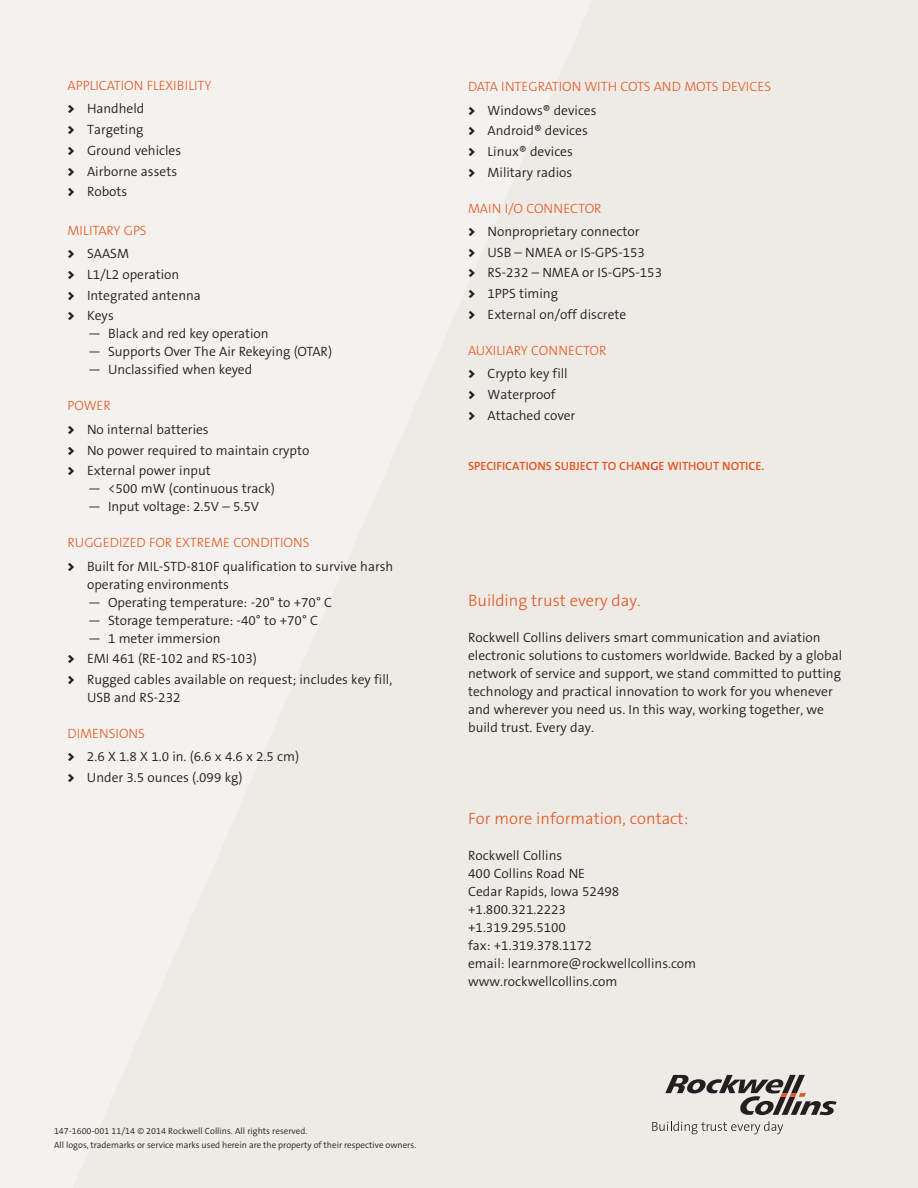
<style>
.page{position:relative;width:918px;height:1188px;background:#eeeae5}
.page>*{position:absolute;margin:0;border:0;box-sizing:border-box;transform-origin:0 0}
.t1{font:300 16.5px "The Sans B3";color:#e6551f}
.t2{font:300 13.5px/20.7px "The Sans B4";color:#231f20}
.t3{font:300 13.5px "The Sans B3";color:#e6551f}
.t4{font:600 12px "The Sans B6";color:#e6551f}
.t5{font:300 9px/13.5px "The Sans B4";color:#231f20}
.s1{font-family:"The Sans B9";font-weight:900}
.s2{color:#d93829}
</style>
<div class="page">
<svg style="left:652px;top:1121px;width:131px;height:13px"></svg>
<svg style="left:665px;top:1075px;width:172px;height:40px"></svg>
<p class="t3" style="left:68px;top:77px;width:134px">APPLICATION FLEXI BI LITY</p>
<p class="t2" style="left:68px;top:99px;width:115px"><span class="s1">&gt;</span> Handheld<br><span class="s1">&gt;</span> Targeting<br><span class="s1">&gt;</span> Ground vehicles <span class="s1">&gt;</span> Airborne assets <span class="s1">&gt;</span> Robots</p>
<p class="t3" style="left:68px;top:222px;width:65px">Military gps</p>
<p class="t2" style="left:68px;top:244px;width:135px"><span class="s1">&gt;</span> SAASM<br><span class="s1">&gt;</span> L1/L2 operation<br><span class="s1">&gt;</span> Integrated antenna <span class="s1">&gt;</span> Keys</p>
<p class="t2" style="left:88px;top:324px;width:182px">— Black and red key operation</p>
<p class="t2" style="left:88px;top:342px;width:246px">— Supports Over The Air Rekeying (OTAR)</p>
<p class="t2" style="left:88px;top:360px;width:166px">— Unclassified when keyed</p>
<p class="t3" style="left:68px;top:397px;width:42px">Power</p>
<p class="t2" style="left:68px;top:419px;width:243px"><span class="s1">&gt;</span> No internal batteries<br><span class="s1">&gt;</span> No power required to maintain crypto <span class="s1">&gt;</span> External power input</p>
<p class="t2" style="left:88px;top:478px;width:189px">— &lt;500 mW (continuous track)</p>
<p class="t2" style="left:88px;top:496px;width:173px">— Input voltage: 2.5V – 5.5V</p>
<p class="t3" style="left:68px;top:534px;width:244px">RUGGE DIZE D FOR EXTREME CON DITIONS</p>
<p class="t2" style="left:87px;top:557px;width:308px;line-height:18px;text-indent:-19px"><span class="s1">&gt;</span> Built for MIL-STD-810F qualification to survive harsh operating environments</p>
<p class="t2" style="left:88px;top:592px;width:246px">— Operating temperature: -20° to +70° C</p>
<p class="t2" style="left:88px;top:610px;width:232px">— Storage temperature: -40° to +70° C</p>
<p class="t2" style="left:68px;top:628px;width:326px;text-indent:20px">— 1 meter immersion<br><span class="s1">&gt;</span> EMI 461 (RE-102 and RS-103)<br><span class="s1">&gt;</span> Rugged cables available on request; includes key fill,</p>
<p class="t2" style="left:87px;top:687px;width:95px">USB and RS-232</p>
<p class="t3" style="left:68px;top:725px;width:77px">dimensions</p>
<p class="t2" style="left:68px;top:747px;width:233px"><span class="s1">&gt;</span> 2.6 X 1.8 X 1.0 in. (6.6 x 4.6 x 2.5 cm) <span class="s1">&gt;</span> Under 3.5 ounces (.099 kg)</p>
<p class="t3" style="left:468px;top:78px;width:17px">DATA</p>
<p class="t3" style="left:501px;top:78px;width:8px">INTE</p>
<p class="t3" style="left:528px;top:78px;width:244px">GRATI ON WITH COTS AN D MOTS DEVI CES</p>
<p class="t2" style="left:468px;top:100px;width:130px"><span class="s1">&gt;</span> Windows® devices <span class="s1">&gt;</span> Android® devices <span class="s1">&gt;</span> Linux® devices<br><span class="s1">&gt;</span> Military radios</p>
<p class="t3" style="left:468px;top:199px;width:20px">MAIN</p>
<p class="t3" style="left:505px;top:199px;width:48px">I/O CONNE</p>
<p class="t3" style="left:570px;top:199px;width:33px">CTOR</p>
<p class="t2" style="left:468px;top:221px;width:196px"><span class="s1">&gt;</span> Nonproprietary connector<br><span class="s1">&gt;</span> USB – NMEA or IS-GPS-153<br><span class="s1">&gt;</span> RS-232 – NMEA or IS-GPS-153 <span class="s1">&gt;</span> 1PPS timing<br><span class="s1">&gt;</span> External on/off discrete</p>
<p class="t3" style="left:468px;top:342px;width:90px">AUXI LIARY CONNE</p>
<p class="t3" style="left:575px;top:342px;width:33px">CTOR</p>
<p class="t2" style="left:468px;top:363px;width:109px"><span class="s1">&gt;</span> Crypto key fill <span class="s1">&gt;</span> Waterproof<br><span class="s1">&gt;</span> Attached cover</p>
<p class="t4" style="left:468px;top:458px;width:298px">SPECIFICATIONS SUBJECT TO CHAN<span class="s2">g</span>E WITHOUT NOTICE.</p>
<p class="t1" style="left:468px;top:590px;width:174px">Building trust every day.</p>
<p class="t2" style="left:468px;top:629px;width:376px;line-height:18px">Rockwell Collins delivers smart communication and aviation electronic solutions to customers worldwide. Backed by a global network of service and support, we stand committed to putting technology and practical innovation to work for you whenever and wherever you need us. In this way, working together, we build trust. Every day.</p>
<p class="t1" style="left:468px;top:808px;width:222px">For more information, contact:</p>
<p class="t2" style="left:468px;top:847px;width:230px;line-height:18px">Rockwell Collins<br>400 Collins Road NE<br>Cedar Rapids, Iowa 52498 +1.800.321.2223<br>+1.319.295.5100<br>fax: +1.319.378.1172<br>email: learnmore@rockwellcollins.com www.rockwellcollins.com</p>
<p class="t5" style="left:54px;top:1124px;width:364px">147-1600-001 11/14 © 2014 Rockwell Collins. All rights reserved.<br>All logos, trademarks or service marks used herein are the property of their respective owners.</p>
</div>
